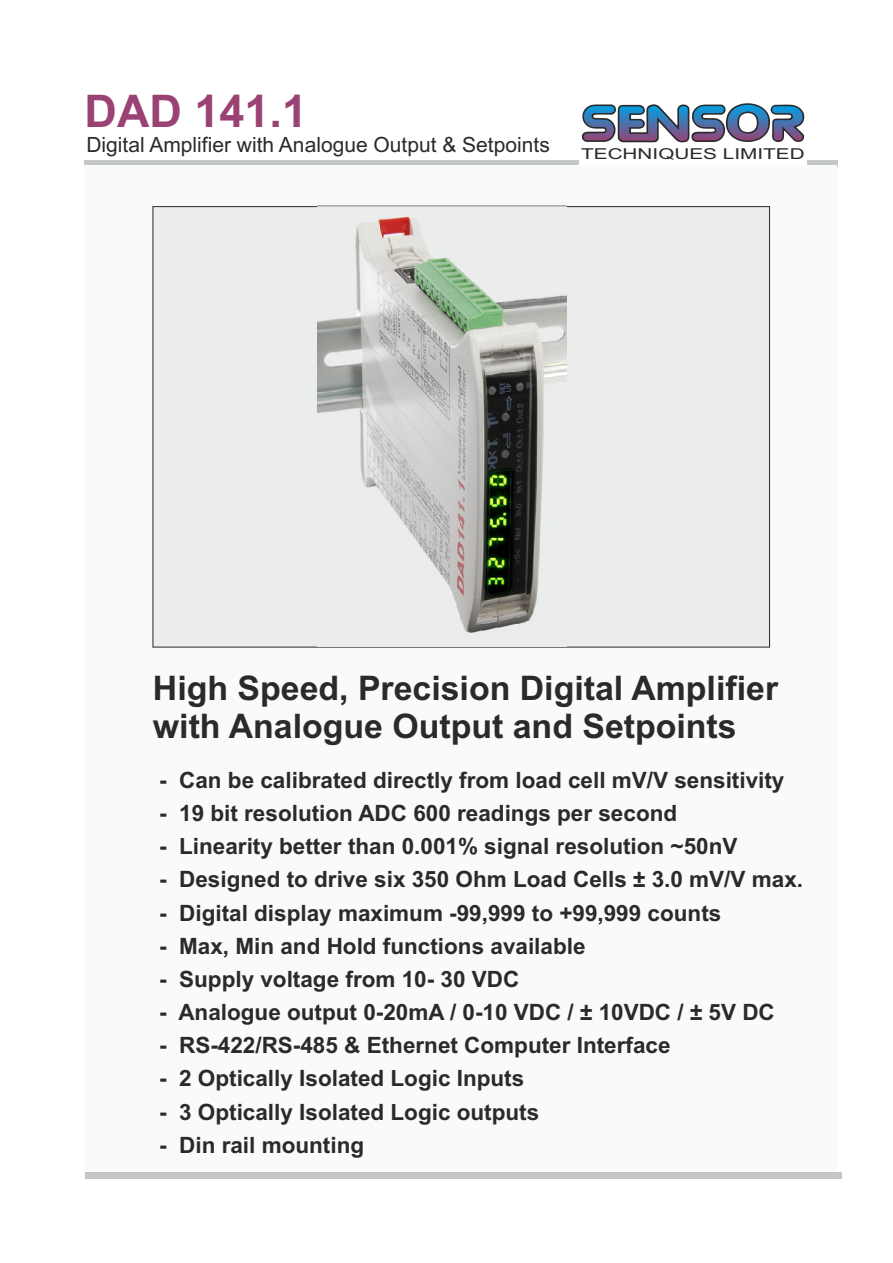
<style>
.page{position:relative;width:893px;height:1263px;background:#fff}
.page>*{position:absolute;margin:0;border:0;box-sizing:border-box;transform-origin:0 0}
.t1{font:700 45px "Arial";color:#994273}
.t2{font:700 33.9px/37.8px "Arial";color:#2b2929}
.t3{font:700 22.5px "Arial";color:#2b2929}
.t4{font:21px "Arial";color:#2b2929}
.t5{font:15px "Arial";color:#2b2929;scale:1.38 1}
</style>
<div class="page">
<div style="left:85px;top:160px;width:494px;height:6px;background:#c4c7c7"></div>
<div style="left:807px;top:160px;width:30px;height:6px;background:#c4c7c7"></div>
<svg style="left:582px;top:103px;width:223px;height:39px"></svg>
<div style="left:84px;top:165px;width:752px;height:1006px;background:#fafafa"></div>
<div style="left:85px;top:1172px;width:757px;height:6px;background:#c4c7c7"></div>
<div style="left:153px;top:206px;width:617px;height:441px;background:#ebeded"></div>
<img style="left:318px;top:205px;width:249px;height:443px">
<h1 class="t1" style="left:85px;top:95px;width:224px">DAD 141.1</h1>
<p class="t4" style="left:86px;top:137px;width:465px">Digital Amplifier with Analogue Output &amp; Setpoints</p>
<p class="t5" style="left:581px;top:148px;width:163px">TECHNIQUES LIMITED</p>
<h2 class="t2" style="left:153px;top:672px;width:627px">High Speed, Precision Digital Amplifier with Analogue Output and Setpoints</h2>
<p class="t3" style="left:159px;top:771px;width:627px">- Can be calibrated directly from load cell mV/V sensitivity</p>
<p class="t3" style="left:159px;top:805px;width:520px">- 19 bit resolution ADC 600 readings per second</p>
<p class="t3" style="left:159px;top:838px;width:580px">- Linearity better than 0.001% signal resolution ~50nV</p>
<p class="t3" style="left:159px;top:871px;width:645px">- Designed to drive six 350 Ohm Load Cells ± 3.0 mV/V max.</p>
<p class="t3" style="left:159px;top:904px;width:564px">- Digital display maximum -99,999 to +99,999 counts</p>
<p class="t3" style="left:159px;top:937px;width:428px">- Max, Min and Hold functions available</p>
<p class="t3" style="left:159px;top:970px;width:362px">- Supply voltage from 10- 30 VDC</p>
<p class="t3" style="left:159px;top:1004px;width:617px">- Analogue output 0-20mA / 0-10 VDC / ± 10VDC / ± 5V DC</p>
<p class="t3" style="left:159px;top:1037px;width:513px">- RS-422/RS-485 &amp; Ethernet Computer Interface</p>
<p class="t3" style="left:159px;top:1070px;width:367px">- 2 Optically Isolated Logic Inputs</p>
<p class="t3" style="left:159px;top:1103px;width:382px">- 3 Optically Isolated Logic outputs</p>
<p class="t3" style="left:159px;top:1136px;width:207px">- Din rail mounting</p>
</div>
